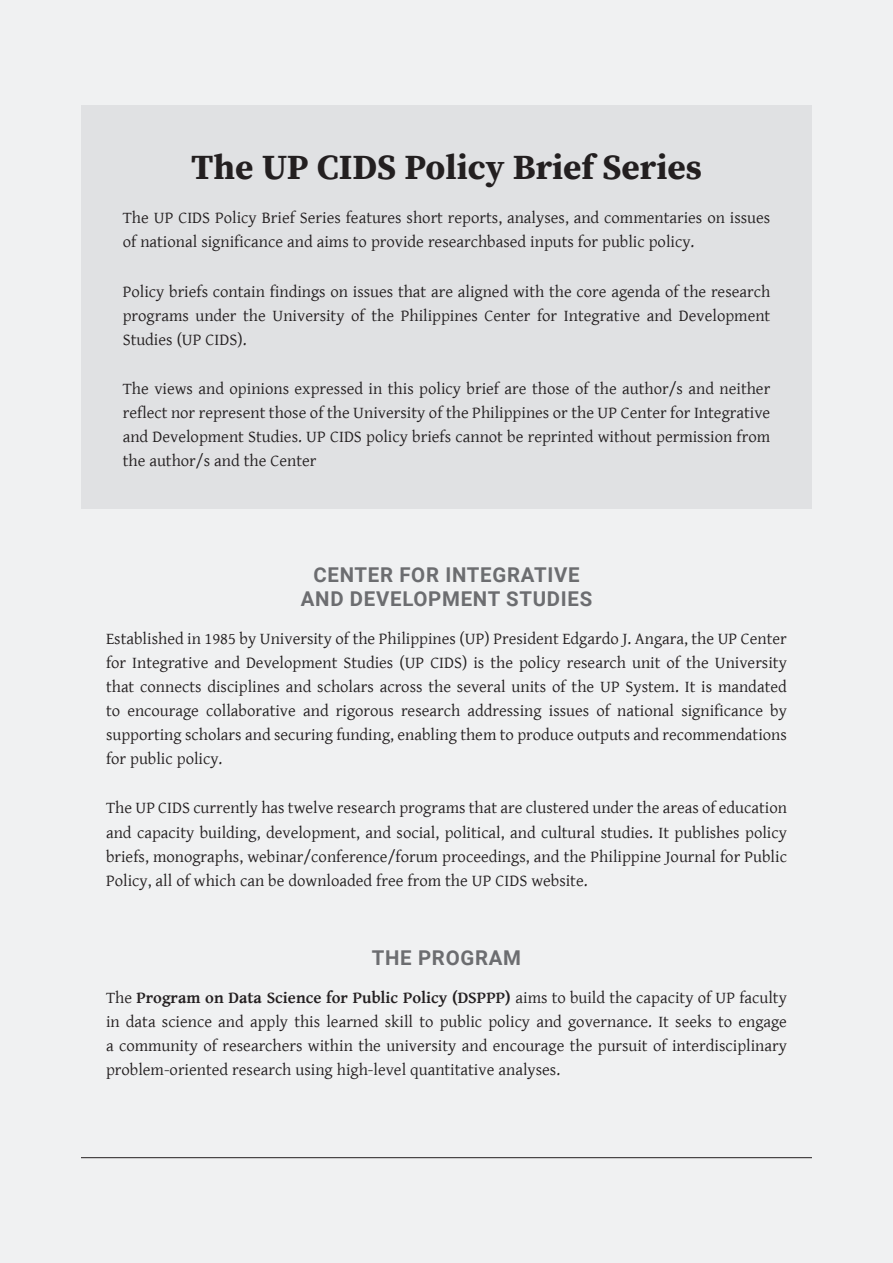
<style>
.page{position:relative;width:893px;height:1263px;background:#f0f1f2}
.page>*{position:absolute;margin:0;border:0;box-sizing:border-box;transform-origin:0 0}
.About_the_Program_-_Header_1{font:700 35.25px "Source Serif Pro";color:#231f20}
.About_the_Program_-_Header_2{font:700 20.4px/24.5px "Roboto";letter-spacing:.035em;color:#6c6d70;text-align:center}
.About_the_Program_-_Body{font:16.65px/24.2px "Gentium Basic";color:#231f20;text-align:justify}
.s1{font-weight:700}
</style>
<div class="page">
<div style="left:81px;top:105px;width:731px;height:403px;background:#e0e1e3"></div>
<hr style="left:81px;top:1157px;width:731px;height:1px;background:#231f20">
<p class="About_the_Program_-_Header_1" style="left:191px;top:143px;width:512px">The UP CIDS Policy Brief Series</p>
<p class="About_the_Program_-_Body" style="left:123px;top:205px;width:649px">The UP CIDS Policy Brief Series features short reports, analyses, and commentaries on issues of national significance and aims to provide researchbased inputs for public policy.</p>
<p class="About_the_Program_-_Body" style="left:123px;top:279px;width:649px">Policy briefs contain findings on issues that are aligned with the core agenda of the research programs under the University of the Philippines Center for Integrative and Development Studies (UP CIDS).</p>
<p class="About_the_Program_-_Body" style="left:123px;top:376px;width:649px">The views and opinions expressed in this policy brief are those of the author/s and neither reflect nor represent those of the University of the Philippines or the UP Center for Integrative and Development Studies. UP CIDS policy briefs cannot be reprinted without permission from the author/s and the Center</p>
<p class="About_the_Program_-_Header_2" style="left:301px;top:561px;width:293px">CENTER FOR INTEGRATIVE<br>AND DEVELOPMENT STUDIES</p>
<p class="About_the_Program_-_Body" style="left:106px;top:626px;width:682px">Established in 1985 by University of the Philippines (UP) President Edgardo J. Angara, the UP Center for Integrative and Development Studies (UP CIDS) is the policy research unit of the University that connects disciplines and scholars across the several units of the UP System. It is mandated to encourage collaborative and rigorous research addressing issues of national significance by supporting scholars and securing funding, enabling them to produce outputs and recommendations for public policy.</p>
<p class="About_the_Program_-_Body" style="left:106px;top:795px;width:682px">The UP CIDS currently has twelve research programs that are clustered under the areas of education and capacity building, development, and social, political, and cultural studies. It publishes policy briefs, monographs, webinar/conference/forum proceedings, and the Philippine Journal for Public Policy, all of which can be downloaded free from the UP CIDS website.</p>
<p class="About_the_Program_-_Header_2" style="left:372px;top:945px;width:151px">THE PROGRAM</p>
<p class="About_the_Program_-_Body" style="left:106px;top:985px;width:682px">The <span class="s1">Program on Data Science for Public Policy (DSPPP)</span> aims to build the capacity of UP faculty in data science and apply this learned skill to public policy and governance. It seeks to engage a community of researchers within the university and encourage the pursuit of interdisciplinary problem-oriented research using high-level quantitative analyses.</p>
</div>
